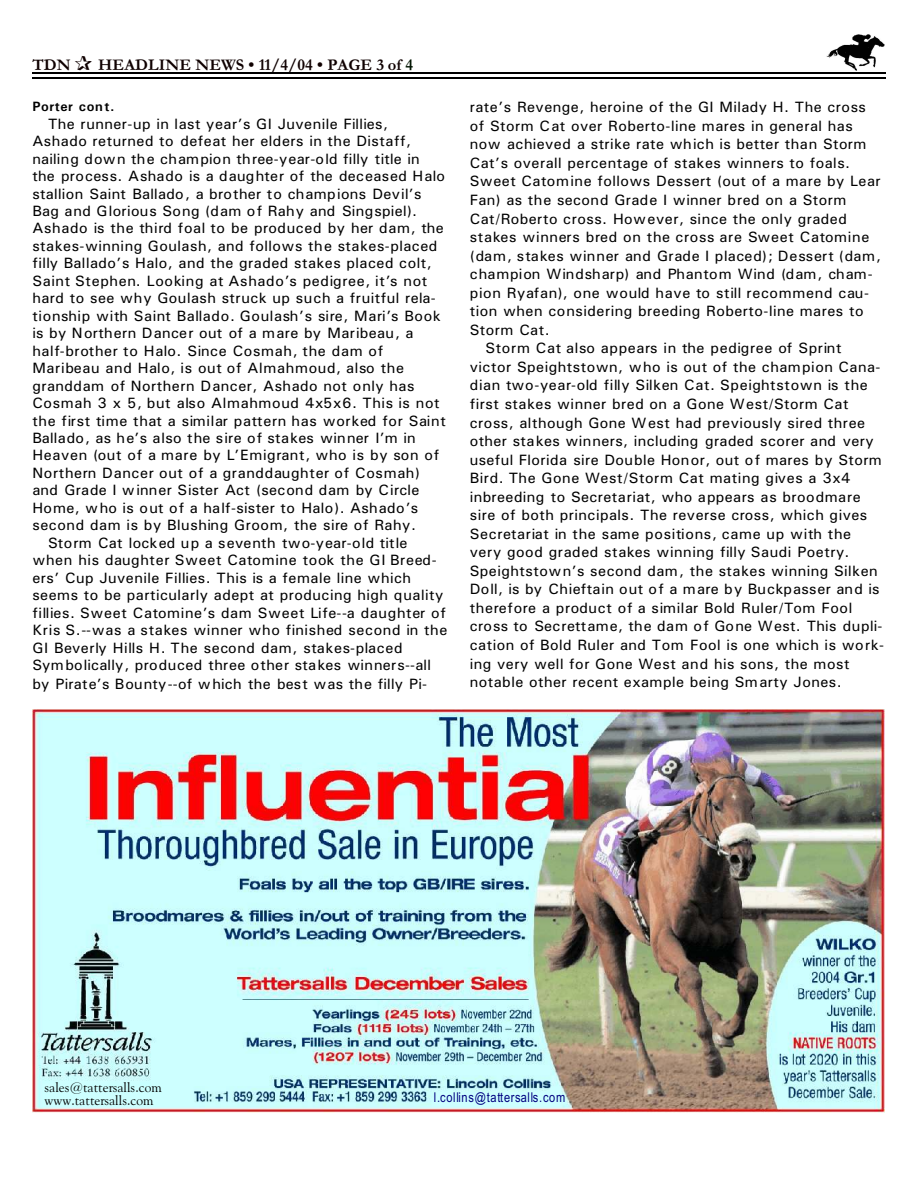
<style>
.page{position:relative;width:918px;height:1188px;background:#fff}
.page>*{position:absolute;margin:0;border:0;box-sizing:border-box;transform-origin:0 0}
.t1{font:700 16.5px "Garamond";letter-spacing:.005em;color:#0f0000}
.t2{font:15px "Univers";letter-spacing:.03em;color:#000}
.t3{font:15px "Univers";letter-spacing:.01em;color:#000}
.t4{font:15px "Univers";letter-spacing:.06em;color:#000}
.t5{font:13.5px/13.6px "Goudy Ol St BT";letter-spacing:.005em;color:#000}
.t6{font:13.5px "Arial Narrow";letter-spacing:.055em;color:#000080}
.t7{font:700 13.5px "Univers";letter-spacing:.045em;color:#000}
.s1{color:#001400}
</style>
<div class="page">
<img style="left:826px;top:34px;width:59px;height:36px">
<hr style="left:32px;top:72px;width:853px;height:1px;background:#000">
<hr style="left:32px;top:77px;width:853px;height:2px;background:#000">
<img style="left:32px;top:709px;width:852px;height:404px">
<p class="t1" style="left:32px;top:59px;width:40px">TDN</p>
<p class="t1" style="left:98px;top:59px;width:316px">HEADLINE NEWS • 11/4/04 • PAGE 3 of <span class="s1">4</span></p>
<p class="t7" style="left:32px;top:102px;width:84px">Porter cont.</p>
<p class="t2" style="left:48px;top:118px;width:342px">The runner-up in last year’s GI Juvenile Fillies,</p>
<p class="t2" style="left:32px;top:136px;width:380px">Ashado returned to defeat her elders in the Distaff,</p>
<p class="t3" style="left:32px;top:153px;width:389px">nailing down the champion three-year-old filly title in</p>
<p class="t3" style="left:32px;top:171px;width:414px">the process. Ashado is a daughter of the deceased Halo</p>
<p class="t2" style="left:32px;top:188px;width:391px">stallion Saint Ballado, a brother to champions Devil’s</p>
<p class="t2" style="left:32px;top:206px;width:386px">Bag and Glorious Song (dam of Rahy and Singspiel).</p>
<p class="t2" style="left:32px;top:223px;width:413px">Ashado is the third foal to be produced by her dam, the</p>
<p class="t2" style="left:32px;top:241px;width:407px">stakes-winning Goulash, and follows the stakes-placed</p>
<p class="t2" style="left:32px;top:258px;width:401px">filly Ballado’s Halo, and the graded stakes placed colt,</p>
<p class="t2" style="left:32px;top:276px;width:397px">Saint Stephen. Looking at Ashado’s pedigree, it’s not</p>
<p class="t2" style="left:32px;top:293px;width:405px">hard to see why Goulash struck up such a fruitful rela-</p>
<p class="t2" style="left:32px;top:310px;width:410px">tionship with Saint Ballado. Goulash’s sire, Mari’s Book</p>
<p class="t2" style="left:32px;top:328px;width:383px">is by Northern Dancer out of a mare by Maribeau, a</p>
<p class="t2" style="left:32px;top:345px;width:352px">half-brother to Halo. Since Cosmah, the dam of</p>
<p class="t2" style="left:32px;top:363px;width:373px">Maribeau and Halo, is out of Almahmoud, also the</p>
<p class="t2" style="left:32px;top:380px;width:384px">granddam of Northern Dancer, Ashado not only has</p>
<p class="t2" style="left:32px;top:398px;width:409px">Cosmah 3 x 5, but also Almahmoud 4x5x6. This is not</p>
<p class="t2" style="left:32px;top:415px;width:415px">the first time that a similar pattern has worked for Saint</p>
<p class="t3" style="left:32px;top:433px;width:385px">Ballado, as he’s also the sire of stakes winner I’m in</p>
<p class="t2" style="left:32px;top:450px;width:408px">Heaven (out of a mare by L’Emigrant, who is by son of</p>
<p class="t2" style="left:32px;top:468px;width:389px">Northern Dancer out of a granddaughter of Cosmah)</p>
<p class="t3" style="left:32px;top:485px;width:389px">and Grade I winner Sister Act (second dam by Circle</p>
<p class="t2" style="left:32px;top:502px;width:388px">Home, who is out of a half-sister to Halo). Ashado’s</p>
<p class="t2" style="left:32px;top:520px;width:385px">second dam is by Blushing Groom, the sire of Rahy.</p>
<p class="t3" style="left:48px;top:537px;width:361px">Storm Cat locked up a seventh two-year-old title</p>
<p class="t2" style="left:32px;top:555px;width:406px">when his daughter Sweet Catomine took the GI Breed-</p>
<p class="t2" style="left:32px;top:572px;width:380px">ers’ Cup Juvenile Fillies. This is a female line which</p>
<p class="t2" style="left:32px;top:590px;width:413px">seems to be particularly adept at producing high quality</p>
<p class="t2" style="left:32px;top:607px;width:415px">fillies. Sweet Catomine’s dam Sweet Life--a daughter of</p>
<p class="t2" style="left:32px;top:625px;width:417px">Kris S.--was a stakes winner who finished second in the</p>
<p class="t2" style="left:32px;top:642px;width:372px">GI Beverly Hills H. The second dam, stakes-placed</p>
<p class="t3" style="left:32px;top:660px;width:400px">Symbolically, produced three other stakes winners--all</p>
<p class="t3" style="left:32px;top:678px;width:396px">by Pirate’s Bounty--of which the best was the filly Pi-</p>
<p class="t2" style="left:470px;top:102px;width:398px">rate’s Revenge, heroine of the GI Milady H. The cross</p>
<p class="t2" style="left:470px;top:121px;width:385px">of Storm Cat over Roberto-line mares in general has</p>
<p class="t2" style="left:470px;top:139px;width:398px">now achieved a strike rate which is better than Storm</p>
<p class="t2" style="left:470px;top:158px;width:382px">Cat’s overall percentage of stakes winners to foals.</p>
<p class="t2" style="left:470px;top:176px;width:412px">Sweet Catomine follows Dessert (out of a mare by Lear</p>
<p class="t2" style="left:470px;top:195px;width:378px">Fan) as the second Grade I winner bred on a Storm</p>
<p class="t2" style="left:470px;top:213px;width:379px">Cat/Roberto cross. However, since the only graded</p>
<p class="t2" style="left:470px;top:232px;width:401px">stakes winners bred on the cross are Sweet Catomine</p>
<p class="t4" style="left:470px;top:250px;width:413px">(dam, stakes winner and Grade I placed); Dessert (dam,</p>
<p class="t4" style="left:470px;top:269px;width:405px">champion Windsharp) and Phantom Wind (dam, cham-</p>
<p class="t2" style="left:470px;top:287px;width:401px">pion Ryafan), one would have to still recommend cau-</p>
<p class="t2" style="left:470px;top:306px;width:395px">tion when considering breeding Roberto-line mares to</p>
<p class="t2" style="left:470px;top:324px;width:81px">Storm Cat.</p>
<p class="t2" style="left:485px;top:343px;width:358px">Storm Cat also appears in the pedigree of Sprint</p>
<p class="t2" style="left:470px;top:362px;width:412px">victor Speightstown, who is out of the champion Cana-</p>
<p class="t2" style="left:470px;top:380px;width:400px">dian two-year-old filly Silken Cat. Speightstown is the</p>
<p class="t2" style="left:470px;top:399px;width:380px">first stakes winner bred on a Gone West/Storm Cat</p>
<p class="t2" style="left:470px;top:417px;width:397px">cross, although Gone West had previously sired three</p>
<p class="t2" style="left:470px;top:436px;width:405px">other stakes winners, including graded scorer and very</p>
<p class="t2" style="left:470px;top:454px;width:414px">useful Florida sire Double Honor, out of mares by Storm</p>
<p class="t2" style="left:470px;top:473px;width:382px">Bird. The Gone West/Storm Cat mating gives a 3x4</p>
<p class="t2" style="left:470px;top:491px;width:393px">inbreeding to Secretariat, who appears as broodmare</p>
<p class="t2" style="left:470px;top:510px;width:399px">sire of both principals. The reverse cross, which gives</p>
<p class="t2" style="left:470px;top:528px;width:383px">Secretariat in the same positions, came up with the</p>
<p class="t2" style="left:470px;top:547px;width:381px">very good graded stakes winning filly Saudi Poetry.</p>
<p class="t2" style="left:470px;top:565px;width:410px">Speightstown’s second dam, the stakes winning Silken</p>
<p class="t3" style="left:470px;top:584px;width:411px">Doll, is by Chieftain out of a mare by Buckpasser and is</p>
<p class="t2" style="left:470px;top:603px;width:384px">therefore a product of a similar Bold Ruler/Tom Fool</p>
<p class="t3" style="left:470px;top:621px;width:414px">cross to Secrettame, the dam of Gone West. This dupli-</p>
<p class="t2" style="left:470px;top:640px;width:416px">cation of Bold Ruler and Tom Fool is one which is work-</p>
<p class="t2" style="left:470px;top:658px;width:381px">ing very well for Gone West and his sons, the most</p>
<p class="t2" style="left:470px;top:677px;width:373px">notable other recent example being Smarty Jones.</p>
<p class="t5" style="left:44px;top:1081px;width:119px">sales@tattersalls.com www.tattersalls.com</p>
<p class="t6" style="left:434px;top:1092px;width:133px">l.collins@tattersalls.com</p>
</div>
